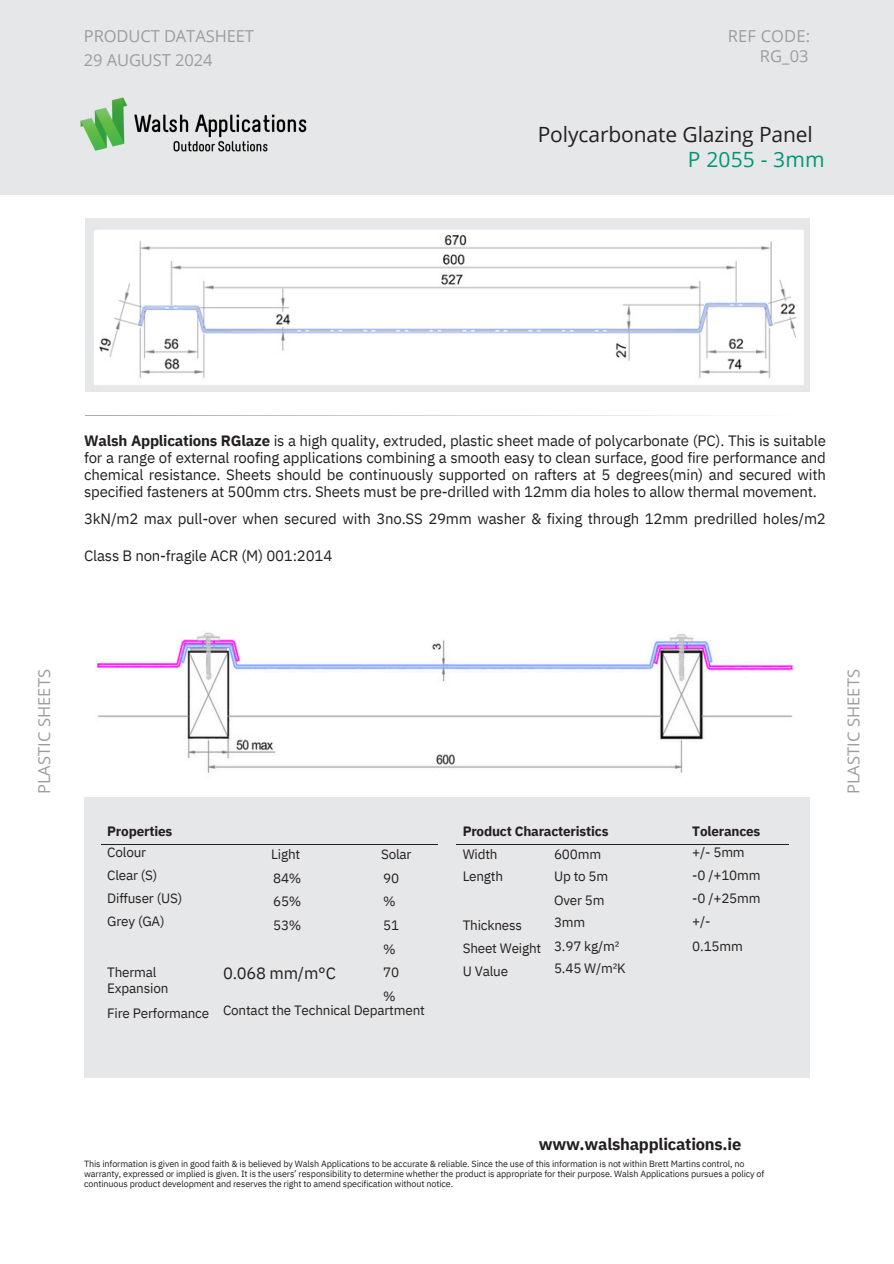
<style>
.page{position:relative;width:894px;height:1264px;background:#fff}
.page>*{position:absolute;margin:0;border:0;box-sizing:border-box;transform-origin:0 0}
.t1{font:21px "Open Sans";letter-spacing:-.005em;color:#231f20}
.t2{font:21px "Open Sans";letter-spacing:.01em;color:#009775}
.t3{font:16.5px/23.7px "Open Sans";letter-spacing:.005em;color:#9b9da0}
.t4{font:700 16.5px "IBM Plex Sans";letter-spacing:-.015em;color:#231f20}
.t5{font:16.5px "IBM Plex Sans";color:#231f20}
.t6{font:15px/16.8px "IBM Plex Sans";letter-spacing:-.015em;color:#231f20;text-align:justify}
.t7{font:13.5px/22.5px "IBM Plex Sans";letter-spacing:-.015em;color:#231f20}
.t8{font:700 13.5px "IBM Plex Sans";letter-spacing:-.015em;color:#231f20}
.t9{font:9px/10.2px "IBM Plex Sans";letter-spacing:-.015em;color:#231f20}
.s1{font-weight:700}
</style>
<div class="page">
<div style="left:0;top:0;width:893px;height:195px;background:#e6e7e8"></div>
<hr style="left:85px;top:415px;width:723px;height:1px;background:#231f20">
<div style="left:85px;top:797px;width:724px;height:280px;background:#e6e7e8"></div>
<hr style="left:456px;top:844px;width:92px;height:1px;background:#231f20">
<hr style="left:548px;top:844px;width:138px;height:1px;background:#231f20">
<hr style="left:686px;top:844px;width:102px;height:1px;background:#231f20">
<hr style="left:101px;top:844px;width:116px;height:1px;background:#231f20">
<hr style="left:217px;top:844px;width:138px;height:1px;background:#231f20">
<hr style="left:355px;top:844px;width:82px;height:1px;background:#231f20">
<img style="left:86px;top:218px;width:723px;height:173px">
<img style="left:96px;top:632px;width:698px;height:141px">
<img style="left:80px;top:97px;width:227px;height:55px">
<h2 class="t3" style="left:84px;top:24px;width:172px">PRODUCT DATASHEET<br>29 AUGUST 2024</h2>
<h1 class="t3" style="left:727px;top:24px;width:84px">REF CODE:</h1>
<h1 class="t3" style="left:759px;top:43px;width:50px">RG_03</h1>
<h6 class="t1" style="left:537px;top:120px;width:276px">Polycarbonate Glazing Panel</h6>
<h6 class="t2" style="left:687px;top:145px;width:138px">P 2055 - 3mm</h6>
<h2 class="t6" style="left:84px;top:432px;width:743px"><span class="s1">Walsh Applications RGlaze</span> is a high quality, extruded, plastic sheet made of polycarbonate (PC). This is suitable for a range of external roofing applications combining a smooth easy to clean surface, good fire performance and chemical resistance. Sheets should be continuously supported on rafters at 5 degrees(min) and secured with specified fasteners at 500mm ctrs. Sheets must be pre-drilled with 12mm dia holes to allow thermal movement.</h2>
<h2 class="t6" style="left:84px;top:510px;width:743px">3kN/m2 max pull-over when secured with 3no.SS 29mm washer &amp; fixing through 12mm predrilled holes/m2</h2>
<h2 class="t6" style="left:84px;top:547px;width:249px">Class B non-fragile ACR (M) 001:2014</h2>
<p class="t3" style="left:32px;top:794px;width:126px;rotate:-90deg">PLASTIC SHEETS</p>
<h4 class="t3" style="left:840px;top:794px;width:126px;rotate:-90deg">PLASTIC SHEETS</h4>
<h2 class="t7" style="left:107px;top:819px;width:76px"><span class="s1">Properties<br></span>Colour<br>Clear (S)<br>Diffuser (US)<br>Grey (GA)</h2>
<p class="t7" style="left:107px;top:964px;width:63px;line-height:15.8px">Thermal<br>Expansion</p>
<p class="t7" style="left:107px;top:1001px;width:103px">Fire Performance</p>
<h6 class="t8" style="left:462px;top:822px;width:147px">Product Characteristics</h6>
<h6 class="t7" style="left:462px;top:842px;width:42px">Width<br>Length</h6>
<h5 class="t7" style="left:554px;top:842px;width:73px;line-height:23px">600mm<br>Up to 5m<br>Over 5m<br>3mm<br>3.97 kg/m²<br>5.45 W/m²K</h5>
<h6 class="t7" style="left:692px;top:819px;width:70px"><span class="s1">Tolerances </span>+/- 5mm -0 /+10mm -0 /+25mm +/-</h6>
<h6 class="t7" style="left:692px;top:934px;width:52px">0.15mm</h6>
<h6 class="t7" style="left:271px;top:842px;width:30px">Light</h6>
<h6 class="t7" style="left:273px;top:865px;width:30px;line-height:23.7px;text-align:justify">84% 65% 53%</h6>
<h6 class="t7" style="left:381px;top:842px;width:32px">Solar</h6>
<h6 class="t7" style="left:383px;top:865px;width:18px;line-height:23.7px">90 %<br>51 %<br>70 %</h6>
<h6 class="t7" style="left:462px;top:913px;width:80px;line-height:23.1px">Thickness<br>Sheet Weight<br>U Value</h6>
<h6 class="t5" style="left:223px;top:962px;width:114px">0.068 mm/m°C</h6>
<h6 class="t7" style="left:223px;top:999px;width:203px">Contact the Technical Department</h6>
<h3 class="t4" style="left:538px;top:1132px;width:204px">www.walshapplications.ie</h3>
<p class="t9" style="left:84px;top:1158px;width:681px">This information is given in good faith &amp; is believed by Walsh Applications to be accurate &amp; reliable. Since the use of this information is not within Brett Martins control, no warranty, expressed or implied is given. It is the users’ responsibility to determine whether the product is appropriate for their purpose. Walsh Applications pursues a policy of continuous product development and reserves the right to amend specification without notice.</p>
</div>
